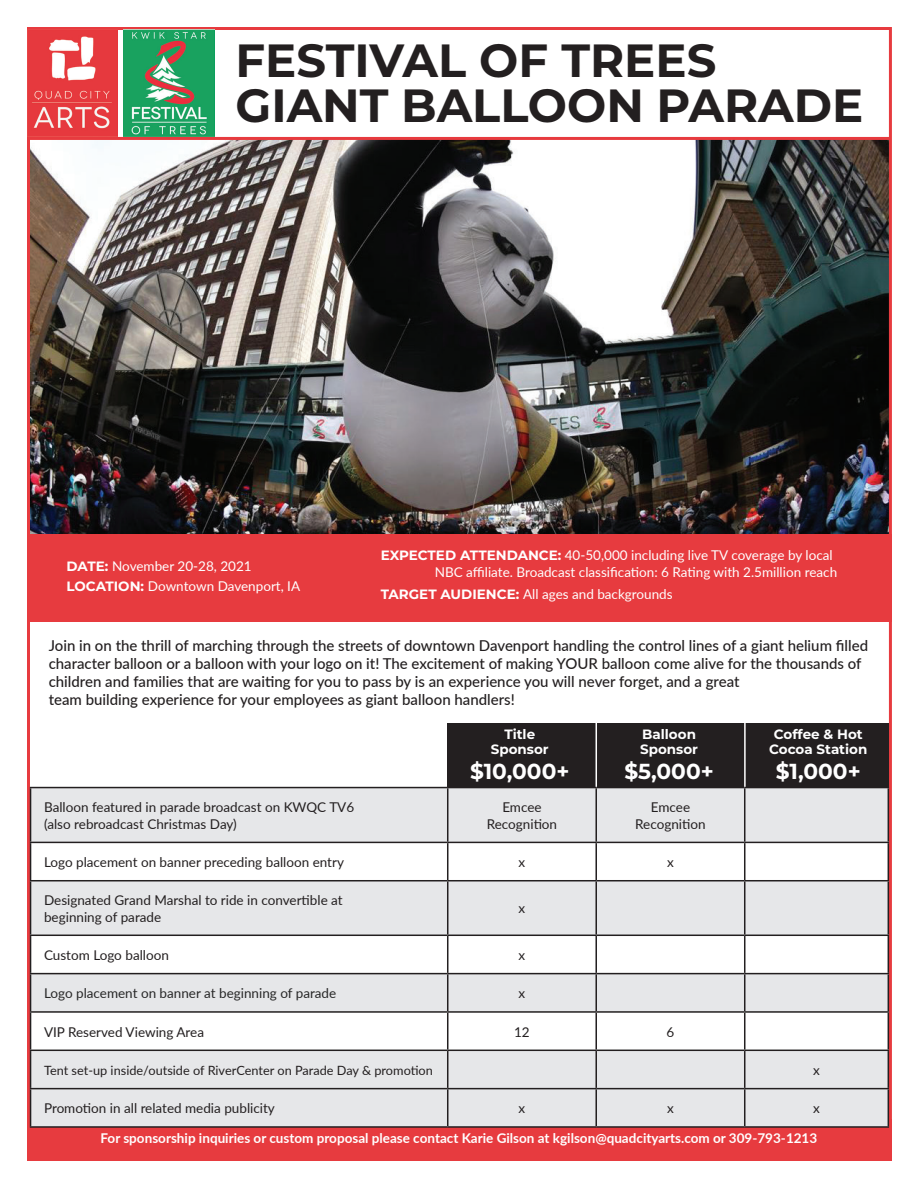
<style>
.page{position:relative;width:918px;height:1188px;background:#fff}
.page>*{position:absolute;margin:0;border:0;box-sizing:border-box;transform-origin:0 0}
.t1{font:700 46.5px/45px "Montserrat";color:#231f20}
.t2{font:700 21.75px "Montserrat";color:#fff}
.t3{font:500 15px/18px "Lato";color:#231f20}
.t4{font:13.5px/16.2px "Lato";color:#231f20}
.t5{font:13.5px/19.5px "Lato";color:#fff}
.t6{font:700 13.5px "Lato";color:#fff}
.t7{font:700 13.5px/15.5px "Montserrat";color:#fff;text-align:center}
.t8{font:13.5px "Lato";color:#272727}
.t9{font:12.75px "Lato";color:#231f20}
.s1{font-family:"Montserrat";font-weight:700}
</style>
<div class="page">
<img style="left:27px;top:27px;width:865px;height:1092px">
<div style="left:28px;top:535px;width:864px;height:87px;background:#e73b3f"></div>
<div style="left:27px;top:1119px;width:865px;height:42px;background:#e73b3f"></div>
<div style="left:448px;top:723px;width:441px;height:65px;background:#231f20"></div>
<hr style="left:596px;top:703px;width:1px;height:98px;background:#fff">
<hr style="left:744px;top:704px;width:2px;height:98px;background:#fff">
<svg style="left:31px;top:788px;width:857px;height:338px;fill:#e6e7e9"></svg>
<svg style="left:31px;top:936px;width:857px;height:114px"></svg>
<hr style="left:30px;top:787px;width:418px;height:1px;background:#231f20">
<hr style="left:30px;top:788px;width:1px;height:54px;background:#231f20">
<hr style="left:447px;top:788px;width:1px;height:54px;background:#231f20">
<hr style="left:596px;top:787px;width:149px;height:1px;background:#231f20">
<hr style="left:595px;top:788px;width:2px;height:54px;background:#231f20">
<hr style="left:745px;top:787px;width:144px;height:1px;background:#231f20">
<hr style="left:744px;top:788px;width:1px;height:54px;background:#231f20">
<hr style="left:888px;top:788px;width:1px;height:54px;background:#231f20">
<hr style="left:30px;top:842px;width:418px;height:1px;background:#231f20">
<hr style="left:30px;top:843px;width:1px;height:37px;background:#231f20">
<hr style="left:448px;top:842px;width:148px;height:1px;background:#231f20">
<hr style="left:447px;top:843px;width:1px;height:37px;background:#231f20">
<hr style="left:596px;top:842px;width:149px;height:1px;background:#231f20">
<hr style="left:595px;top:843px;width:2px;height:37px;background:#231f20">
<hr style="left:745px;top:842px;width:144px;height:1px;background:#231f20">
<hr style="left:744px;top:843px;width:1px;height:37px;background:#231f20">
<hr style="left:888px;top:843px;width:1px;height:37px;background:#231f20">
<hr style="left:30px;top:880px;width:418px;height:1px;background:#231f20">
<hr style="left:30px;top:881px;width:1px;height:54px;background:#231f20">
<hr style="left:448px;top:880px;width:148px;height:1px;background:#231f20">
<hr style="left:447px;top:881px;width:1px;height:54px;background:#231f20">
<hr style="left:596px;top:880px;width:149px;height:1px;background:#231f20">
<hr style="left:595px;top:881px;width:2px;height:54px;background:#231f20">
<hr style="left:745px;top:880px;width:144px;height:1px;background:#231f20">
<hr style="left:744px;top:881px;width:1px;height:54px;background:#231f20">
<hr style="left:888px;top:881px;width:1px;height:54px;background:#231f20">
<hr style="left:30px;top:935px;width:418px;height:1px;background:#231f20">
<hr style="left:30px;top:936px;width:1px;height:37px;background:#231f20">
<hr style="left:448px;top:935px;width:148px;height:1px;background:#231f20">
<hr style="left:447px;top:936px;width:1px;height:37px;background:#231f20">
<hr style="left:596px;top:935px;width:149px;height:1px;background:#231f20">
<hr style="left:595px;top:936px;width:2px;height:37px;background:#231f20">
<hr style="left:745px;top:935px;width:144px;height:1px;background:#231f20">
<hr style="left:744px;top:936px;width:1px;height:37px;background:#231f20">
<hr style="left:888px;top:936px;width:1px;height:37px;background:#231f20">
<hr style="left:30px;top:973px;width:418px;height:1px;background:#231f20">
<hr style="left:30px;top:974px;width:1px;height:37px;background:#231f20">
<hr style="left:448px;top:973px;width:148px;height:1px;background:#231f20">
<hr style="left:447px;top:974px;width:1px;height:37px;background:#231f20">
<hr style="left:596px;top:973px;width:149px;height:1px;background:#231f20">
<hr style="left:595px;top:974px;width:2px;height:37px;background:#231f20">
<hr style="left:745px;top:973px;width:144px;height:1px;background:#231f20">
<hr style="left:744px;top:974px;width:1px;height:37px;background:#231f20">
<hr style="left:888px;top:974px;width:1px;height:37px;background:#231f20">
<hr style="left:30px;top:1011px;width:418px;height:2px;background:#231f20">
<hr style="left:30px;top:1013px;width:1px;height:37px;background:#231f20">
<hr style="left:448px;top:1011px;width:148px;height:2px;background:#231f20">
<hr style="left:447px;top:1013px;width:1px;height:37px;background:#231f20">
<hr style="left:596px;top:1011px;width:149px;height:2px;background:#231f20">
<hr style="left:595px;top:1013px;width:2px;height:37px;background:#231f20">
<hr style="left:745px;top:1011px;width:144px;height:2px;background:#231f20">
<hr style="left:744px;top:1013px;width:1px;height:37px;background:#231f20">
<hr style="left:888px;top:1013px;width:1px;height:37px;background:#231f20">
<hr style="left:30px;top:1050px;width:418px;height:1px;background:#231f20">
<hr style="left:30px;top:1051px;width:1px;height:37px;background:#231f20">
<hr style="left:448px;top:1050px;width:148px;height:1px;background:#231f20">
<hr style="left:447px;top:1051px;width:1px;height:37px;background:#231f20">
<hr style="left:596px;top:1050px;width:149px;height:1px;background:#231f20">
<hr style="left:595px;top:1051px;width:2px;height:37px;background:#231f20">
<hr style="left:745px;top:1050px;width:144px;height:1px;background:#231f20">
<hr style="left:744px;top:1051px;width:1px;height:37px;background:#231f20">
<hr style="left:888px;top:1051px;width:1px;height:37px;background:#231f20">
<hr style="left:30px;top:1088px;width:418px;height:1px;background:#231f20">
<hr style="left:30px;top:1089px;width:1px;height:37px;background:#231f20">
<hr style="left:448px;top:1088px;width:148px;height:1px;background:#231f20">
<hr style="left:447px;top:1089px;width:1px;height:37px;background:#231f20">
<hr style="left:596px;top:1088px;width:149px;height:1px;background:#231f20">
<hr style="left:595px;top:1089px;width:2px;height:37px;background:#231f20">
<hr style="left:745px;top:1088px;width:144px;height:1px;background:#231f20">
<hr style="left:744px;top:1089px;width:1px;height:37px;background:#231f20">
<hr style="left:888px;top:1089px;width:1px;height:37px;background:#231f20">
<hr style="left:30px;top:1126px;width:418px;height:2px;background:#231f20">
<hr style="left:448px;top:1126px;width:148px;height:2px;background:#231f20">
<hr style="left:596px;top:1126px;width:149px;height:2px;background:#231f20">
<hr style="left:745px;top:1126px;width:144px;height:2px;background:#231f20">
<hr style="left:29px;top:137px;width:862px;height:3px;background:#e73b3f">
<img style="left:123px;top:30px;width:91px;height:107px">
<img style="left:27px;top:30px;width:91px;height:107px">
<h1 class="t1" style="left:236px;top:35px;width:629px">FESTIVAL OF TREES<br>GIANT BALLOON PARADE</h1>
<p class="t5" style="left:67px;top:556px;width:235px"><span class="s1">DATE:</span> November 20-28, 2021<br><span class="s1">LOCATION:</span> Downtown Davenport, IA</p>
<p class="t5" style="left:435px;top:547px;width:404px;line-height:16.5px;text-indent:-54px"><span class="s1">EXPECTED ATTENDANCE:</span> 40-50,000 including live TV coverage by local<br>NBC affiliate. Broadcast classification: 6 Rating with 2.5million reach</p>
<p class="t5" style="left:381px;top:584px;width:293px"><span class="s1">TARGET AUDIENCE:</span> All ages and backgrounds</p>
<p class="t3" style="left:49px;top:636px;width:821px">Join in on the thrill of marching through the streets of downtown Davenport handling the control lines of a giant helium filled character balloon or a balloon with your logo on it! The excitement of making YOUR balloon come alive for the thousands of children and families that are waiting for you to pass by is an experience you will never forget, and a great<br>team building experience for your employees as giant balloon handlers!</p>
<p class="t7" style="left:491px;top:725px;width:59px">Title<br>Sponsor</p>
<p class="t7" style="left:640px;top:725px;width:59px;text-align:left">Balloon<br>Sponsor</p>
<p class="t7" style="left:769px;top:725px;width:100px">Coffee &amp; Hot<br>Cocoa Station</p>
<h2 class="t2" style="left:470px;top:756px;width:101px">$10,000+</h2>
<h2 class="t2" style="left:624px;top:756px;width:91px">$5,000+</h2>
<h2 class="t2" style="left:776px;top:756px;width:86px">$1,000+</h2>
<p class="t4" style="left:44px;top:798px;width:312px">Balloon featured in parade broadcast on KWQC TV6 (also rebroadcast Christmas Day)</p>
<p class="t4" style="left:487px;top:799px;width:72px;text-align:center">Emcee<br>Recognition</p>
<p class="t4" style="left:635px;top:799px;width:72px;text-align:center">Emcee<br>Recognition</p>
<p class="t4" style="left:44px;top:853px;width:301px">Logo placement on banner preceding balloon entry</p>
<p class="t4" style="left:519px;top:853px;width:8px">x</p>
<p class="t4" style="left:667px;top:853px;width:8px">x</p>
<p class="t4" style="left:44px;top:892px;width:300px">Designated Grand Marshal to ride in convertible at beginning of parade</p>
<p class="t4" style="left:519px;top:900px;width:8px">x</p>
<p class="t4" style="left:44px;top:946px;width:126px">Custom Logo balloon</p>
<p class="t4" style="left:519px;top:946px;width:8px">x</p>
<p class="t8" style="left:44px;top:984px;width:294px">Logo placement on banner at beginning of parade</p>
<p class="t4" style="left:519px;top:985px;width:8px">x</p>
<p class="t4" style="left:44px;top:1023px;width:162px">VIP Reserved Viewing Area</p>
<p class="t4" style="left:514px;top:1023px;width:17px">12</p>
<p class="t4" style="left:667px;top:1023px;width:9px">6</p>
<p class="t9" style="left:44px;top:1061px;width:390px">Tent set-up inside/outside of RiverCenter on Parade Day &amp; promotion</p>
<p class="t4" style="left:813px;top:1061px;width:8px">x</p>
<p class="t4" style="left:44px;top:1100px;width:232px">Promotion in all related media publicity</p>
<p class="t4" style="left:519px;top:1100px;width:8px">x</p>
<p class="t4" style="left:667px;top:1100px;width:8px">x</p>
<p class="t4" style="left:813px;top:1100px;width:8px">x</p>
<p class="t6" style="left:101px;top:1128px;width:718px">For sponsorship inquiries or custom proposal please contact Karie Gilson at kgilson@quadcityarts.com or 309-793-1213</p>
</div>
